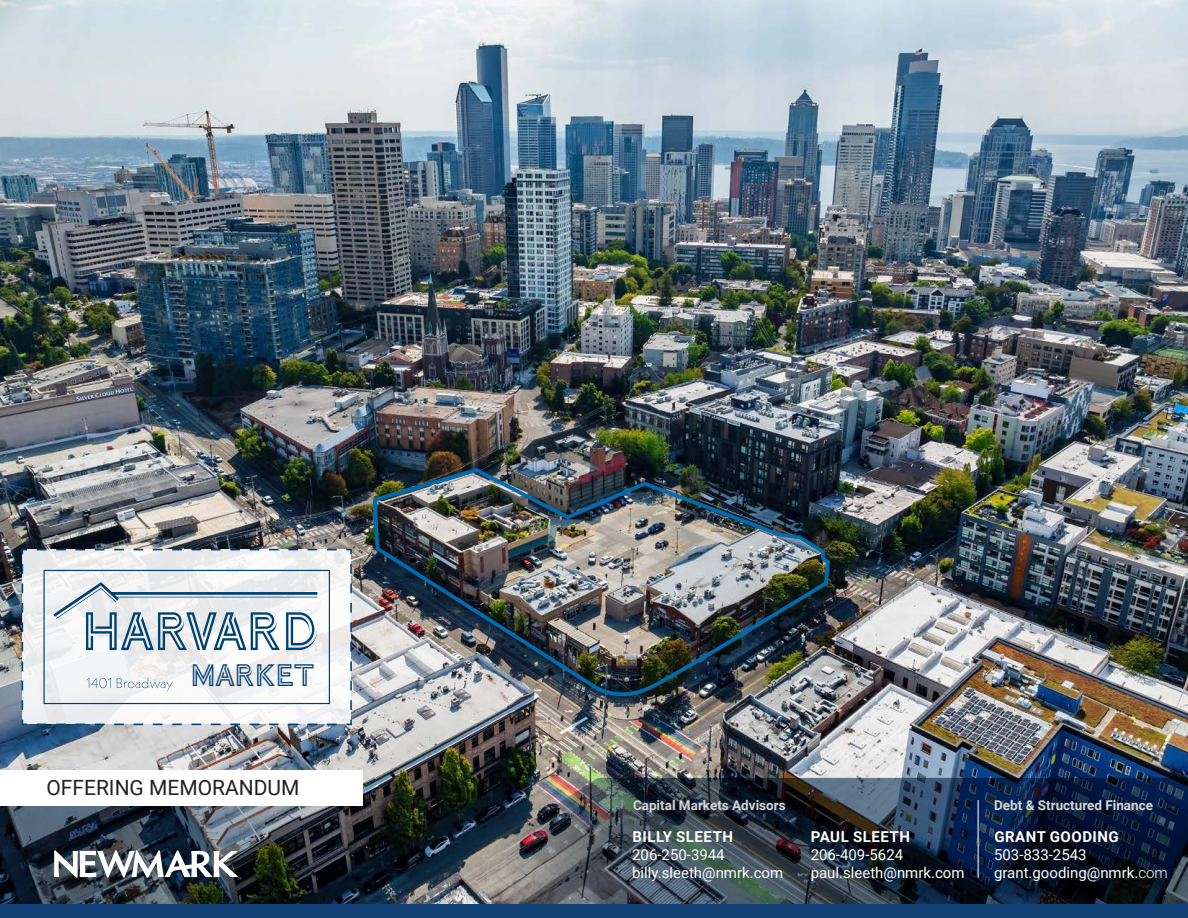
<style>
.page{position:relative;width:1188px;height:918px;background:#fff}
.page>*{position:absolute;margin:0;border:0;box-sizing:border-box;transform-origin:0 0}
.t1{font:33px "Continuo";color:#004175}
.t2{font:21px "Roboto";color:#212121}
.t3{font:15px/18px "Roboto";color:#fff}
.t4{font:700 15px/18px "Roboto";letter-spacing:.035em;color:#fff}
.t5{font:700 13.5px "Roboto";color:#d6d6d6}
.s1{font-weight:700}
.s2{font-weight:400}
.s3{font-weight:300}
</style>
<div class="page">
<img style="left:0;top:0;width:1188px;height:805px">
<img style="left:371px;top:465px;width:461px;height:239px">
<img style="left:0;top:805px;width:402px;height:99px">
<svg style="left:54px;top:850px;width:184px;height:28px"></svg>
<div style="left:0;top:770px;width:363px;height:35px;background:#fff"></div>
<img style="left:402px;top:778px;width:786px;height:126px">
<svg style="left:22px;top:550px;width:329px;height:174px"></svg>
<svg style="left:346px;top:720px;width:6px;height:5px"></svg>
<svg style="left:22px;top:720px;width:5px;height:5px"></svg>
<svg style="left:22px;top:549px;width:5px;height:5px"></svg>
<svg style="left:346px;top:549px;width:6px;height:5px"></svg>
<svg style="left:350px;top:700px;width:2px;height:10px"></svg>
<svg style="left:350px;top:681px;width:2px;height:9px"></svg>
<svg style="left:350px;top:661px;width:2px;height:10px"></svg>
<svg style="left:350px;top:642px;width:2px;height:10px"></svg>
<svg style="left:350px;top:622px;width:2px;height:10px"></svg>
<svg style="left:350px;top:603px;width:2px;height:10px"></svg>
<svg style="left:350px;top:584px;width:2px;height:9px"></svg>
<svg style="left:350px;top:564px;width:2px;height:10px"></svg>
<svg style="left:43px;top:570px;width:287px;height:134px"></svg>
<hr style="left:978px;top:800px;width:1px;height:78px;background:#fff">
<div style="left:0;top:904px;width:1188px;height:14px;background:#124275"></div>
<p class="t1" style="left:190px;top:658px;width:125px">MARKET</p>
<p class="t2" style="left:46px;top:773px;width:255px">OFFERING MEMORANDUM</p>
<p class="t5" style="left:633px;top:796px;width:154px">Capital Markets Advisors</p>
<p class="t5" style="left:994px;top:796px;width:161px">Debt &amp; Structured Finance</p>
<p class="t3" style="left:632px;top:827px;width:102px"><span class="s1">BILLY SLEETH<br></span>206-250-3944</p>
<p class="t3" style="left:632px;top:863px;width:153px">billy.sleeth@nmrk.com</p>
<p class="t3" style="left:811px;top:827px;width:101px"><span class="s1">PAUL SLEETH<br></span>206-409-5624</p>
<p class="t3" style="left:811px;top:863px;width:155px">paul.sleeth@nmrk.com</p>
<p class="t4" style="left:994px;top:827px;width:126px">GRANT GOODING<br><span class="s2">503-833-2543</span></p>
<p class="t3" style="left:994px;top:863px;width:175px">grant.gooding@nmrk.<span class="s3">com</span></p>
</div>
